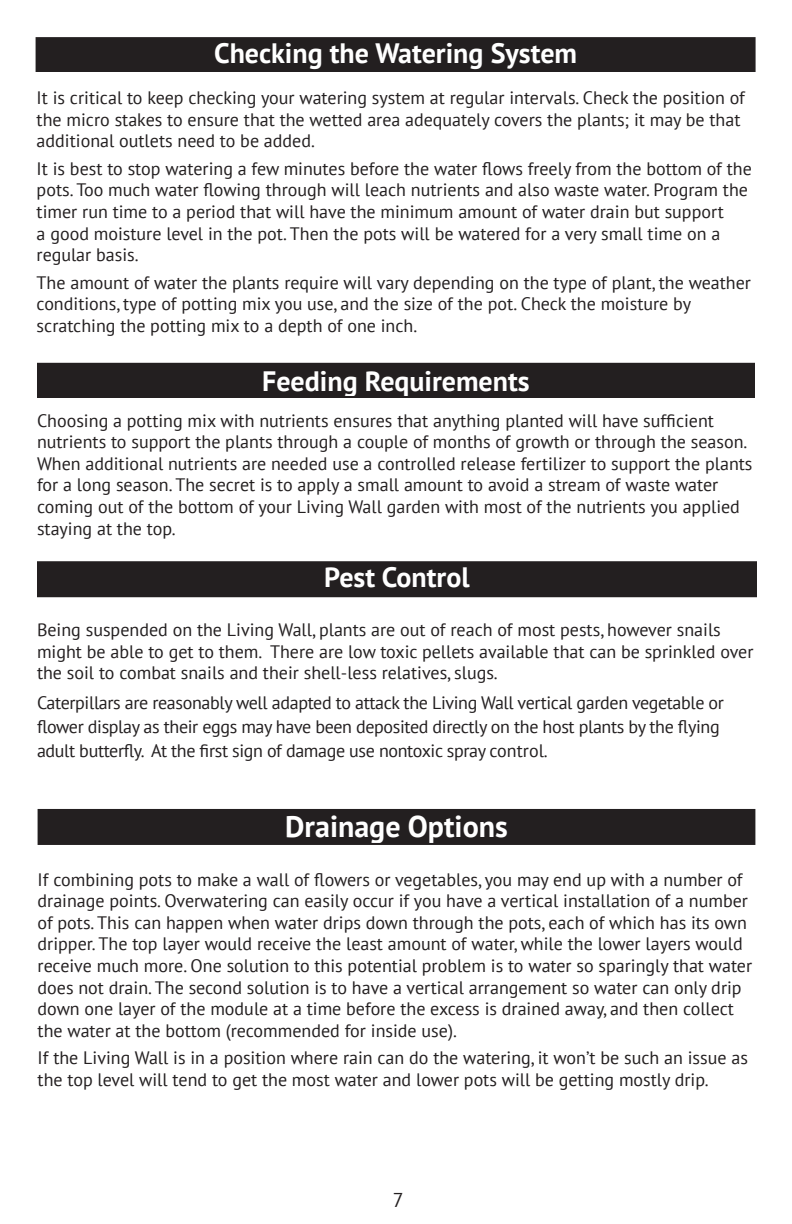
<style>
.page{position:relative;width:792px;height:1224px;background:#fff}
.page>*{position:absolute;margin:0;border:0;box-sizing:border-box;transform-origin:0 0}
.t1{font:700 30px "PT Sans";color:#fff}
.t2{font:700 28px "PT Sans";color:#fff}
.t3{font:20px "PT Sans";color:#231f20}
.t4{font:18px/21.6px "PT Sans";color:#231f20}
.t5{font:18px/24px "PT Sans";letter-spacing:-.02em;color:#231f20}
</style>
<div class="page">
<div style="left:38px;top:364px;width:716px;height:33px;background:#231f20"></div>
<div style="left:37px;top:363px;width:718px;height:35px;border:2px solid #231f20"></div>
<div style="left:38px;top:562px;width:718px;height:34px;background:#231f20"></div>
<div style="left:37px;top:561px;width:720px;height:36px;border:2px solid #231f20"></div>
<div style="left:39px;top:810px;width:715px;height:34px;background:#231f20"></div>
<div style="left:38px;top:809px;width:717px;height:36px;border:2px solid #231f20"></div>
<div style="left:37px;top:38px;width:718px;height:33px;background:#231f20"></div>
<div style="left:36px;top:37px;width:720px;height:35px;border:2px solid #231f20"></div>
<p class="t2" style="left:214px;top:34px;width:365px">Checking the Watering System</p>
<p class="t4" style="left:37px;top:86px;width:710px">It is critical to keep checking your watering system at regular intervals. Check the position of the micro stakes to ensure that the wetted area adequately covers the plants; it may be that additional outlets need to be added.</p>
<p class="t4" style="left:37px;top:157px;width:717px">It is best to stop watering a few minutes before the water flows freely from the bottom of the pots. Too much water flowing through will leach nutrients and also waste water. Program the timer run time to a period that will have the minimum amount of water drain but support<br>a good moisture level in the pot. Then the pots will be watered for a very small time on a regular basis.</p>
<p class="t4" style="left:37px;top:271px;width:716px">The amount of water the plants require will vary depending on the type of plant, the weather conditions, type of potting mix you use, and the size of the pot. Check the moisture by scratching the potting mix to a depth of one inch.</p>
<p class="t2" style="left:262px;top:363px;width:269px">Feeding Requirements</p>
<p class="t4" style="left:37px;top:409px;width:717px">Choosing a potting mix with nutrients ensures that anything planted will have sufficient nutrients to support the plants through a couple of months of growth or through the season.<br>When additional nutrients are needed use a controlled release fertilizer to support the plants for a long season. The secret is to apply a small amount to avoid a stream of waste water coming out of the bottom of your Living Wall garden with most of the nutrients you applied staying at the top.</p>
<p class="t2" style="left:324px;top:559px;width:147px">Pest Control</p>
<p class="t4" style="left:37px;top:618px;width:718px">Being suspended on the Living Wall, plants are out of reach of most pests, however snails might be able to get to them. There are low toxic pellets available that can be sprinkled over the soil to combat snails and their shell-less relatives, slugs.</p>
<p class="t5" style="left:37px;top:690px;width:689px">Caterpillars are reasonably well adapted to attack the Living Wall vertical garden vegetable or flower display as their eggs may have been deposited directly on the host plants by the flying adult butterfly. At the first sign of damage use nontoxic spray control.</p>
<p class="t1" style="left:285px;top:807px;width:224px">Drainage Options</p>
<p class="t4" style="left:38px;top:868px;width:716px">If combining pots to make a wall of flowers or vegetables, you may end up with a number of drainage points. Overwatering can easily occur if you have a vertical installation of a number of pots. This can happen when water drips down through the pots, each of which has its own dripper. The top layer would receive the least amount of water, while the lower layers would receive much more. One solution to this potential problem is to water so sparingly that water does not drain. The second solution is to have a vertical arrangement so water can only drip down one layer of the module at a time before the excess is drained away, and then collect the water at the bottom (recommended for inside use).</p>
<p class="t4" style="left:38px;top:1047px;width:712px">If the Living Wall is in a position where rain can do the watering, it won’t be such an issue as the top level will tend to get the most water and lower pots will be getting mostly drip.</p>
<p class="t3" style="left:393px;top:1187px;width:12px">7</p>
</div>
